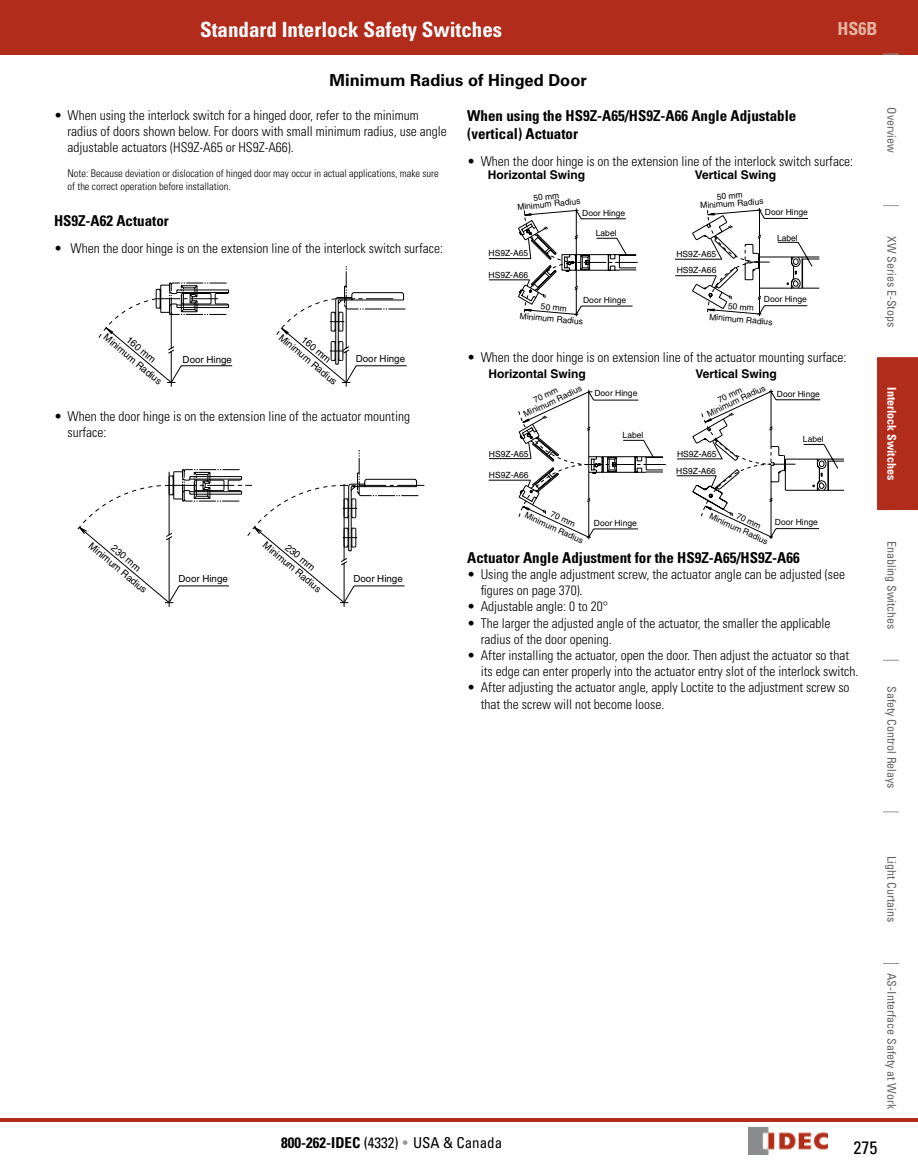
<style>
.page{position:relative;width:918px;height:1175px;background:#fff}
.page>*{position:absolute;margin:0;border:0;box-sizing:border-box;transform-origin:0 0}
.t1{font:700 condensed 21px "Univers LT Std";color:#fff}
.t2{font:700 condensed 18px "Univers LT Std";color:#e5b39f}
.t3{font:condensed 18px "Univers LT Std";color:#000}
.t4{font:700 16.5px "Univers LT Std";color:#000}
.t5{font:700 condensed 15px/18px "Univers LT Std";color:#000}
.t6{font:condensed 15px "Univers LT Std";color:#000}
.t7{font:300 condensed 13.5px/16.2px "Univers LT Std";color:#000}
.t8{font:condensed 12px "Univers LT Std";color:#636466}
.t9{font:700 12px "Helvetica";color:#000}
.t10{font:700 condensed 12px "Univers LT Std";color:#fff}
.t11{font:300 condensed 10.5px/12.6px "Univers LT Std";color:#000}
.t12{font:9.75px "Helvetica";color:#000}
.t13{font:8.55px/12.6px "Helvetica";color:#000;text-align:center}
.s1{font-weight:700}
.s2{color:#939598}
</style>
<div class="page">
<svg style="left:883px;top:205px;width:16px;height:1px"></svg>
<svg style="left:883px;top:660px;width:16px;height:1px"></svg>
<svg style="left:883px;top:811px;width:16px;height:1px"></svg>
<svg style="left:883px;top:963px;width:16px;height:1px"></svg>
<div style="left:0;top:0;width:918px;height:54px;background:#b12c1b"></div>
<img style="left:748px;top:1127px;width:80px;height:27px">
<hr style="left:0;top:1118px;width:918px;height:3px;background:#b12c1b">
<div style="left:877px;top:357px;width:41px;height:153px;background:#b12c1b"></div>
<svg style="left:883px;top:54px;width:16px;height:1px"></svg>
<svg style="left:98px;top:266px;width:309px;height:121px"></svg>
<svg style="left:77px;top:450px;width:347px;height:157px"></svg>
<hr style="left:675px;top:275px;width:41px;height:1px;background:#000">
<hr style="left:675px;top:259px;width:47px;height:1px;background:#000">
<svg style="left:488px;top:208px;width:150px;height:109px"></svg>
<svg style="left:676px;top:208px;width:144px;height:109px"></svg>
<svg style="left:488px;top:389px;width:178px;height:151px"></svg>
<svg style="left:676px;top:389px;width:167px;height:150px"></svg>
<p class="t1" style="left:200px;top:17px;width:304px">Standard Interlock Safety Switches</p>
<p class="t2" style="left:838px;top:18px;width:41px">HS6B</p>
<p class="t4" style="left:330px;top:70px;width:259px">Minimum Radius of Hinged Door</p>
<p class="t7" style="left:68px;top:107px;width:381px;text-indent:-14px">• When using the interlock switch for a hinged door, refer to the minimum radius of doors shown below. For doors with small minimum radius, use angle adjustable actuators (HS9Z-A65 or HS9Z-A66).</p>
<p class="t11" style="left:68px;top:167px;width:373px">Note: Because deviation or dislocation of hinged door may occur in actual applications, make sure of the correct operation before installation.</p>
<p class="t5" style="left:54px;top:211px;width:116px">HS9Z-A62 Actuator</p>
<p class="t7" style="left:54px;top:240px;width:391px">• When the door hinge is on the extension line of the interlock switch surface:</p>
<p class="t5" style="left:467px;top:106px;width:331px">When using the HS9Z-A65/HS9Z-A66 Angle Adjustable (vertical) Actuator</p>
<p class="t7" style="left:467px;top:153px;width:388px">• When the door hinge is on the extension line of the interlock switch surface:</p>
<p class="t9" style="left:488px;top:167px;width:99px">Horizontal Swing</p>
<p class="t9" style="left:695px;top:167px;width:83px">Vertical Swing</p>
<p class="t13" style="left:716px;top:190px;width:27px;rotate:-5deg">50 mm</p>
<p class="t13" style="left:533px;top:192px;width:27px;rotate:-7deg">50 mm</p>
<p class="t13" style="left:517px;top:201px;width:65px;rotate:-6deg">Minimum Radius</p>
<p class="t13" style="left:700px;top:199px;width:65px;rotate:-4deg">Minimum Radius</p>
<p class="t13" style="left:717px;top:202px;width:27px;rotate:-5deg">50 mm</p>
<p class="t13" style="left:533px;top:203px;width:27px;rotate:-7deg">50 mm</p>
<p class="t13" style="left:765px;top:205px;width:45px">Door Hinge</p>
<p class="t13" style="left:777px;top:231px;width:22px">Label</p>
<p class="t13" style="left:582px;top:206px;width:45px">Door Hinge</p>
<p class="t13" style="left:596px;top:227px;width:22px">Label</p>
<p class="t13" style="left:489px;top:247px;width:41px">HS9Z-A65</p>
<p class="t13" style="left:489px;top:268px;width:41px">HS9Z-A66</p>
<p class="t13" style="left:676px;top:248px;width:41px">HS9Z-A65</p>
<p class="t13" style="left:677px;top:260px;width:41px">HS9Z-A65</p>
<p class="t13" style="left:677px;top:264px;width:41px">HS9Z-A66</p>
<p class="t12" style="left:109px;top:331px;width:74px;rotate:40deg">Minimum Radius</p>
<p class="t12" style="left:131px;top:333px;width:37px;rotate:40deg">160 mm</p>
<p class="t12" style="left:183px;top:353px;width:51px">Door Hinge</p>
<p class="t12" style="left:284px;top:332px;width:74px;rotate:40deg">Minimum Radius</p>
<p class="t12" style="left:306px;top:334px;width:37px;rotate:40deg">160 mm</p>
<p class="t12" style="left:356px;top:352px;width:51px">Door Hinge</p>
<p class="t7" style="left:68px;top:408px;width:344px;text-indent:-14px">• When the door hinge is on the extension line of the actuator mounting surface:</p>
<p class="t12" style="left:94px;top:540px;width:74px;rotate:40deg">Minimum Radius</p>
<p class="t12" style="left:116px;top:542px;width:37px;rotate:40deg">230 mm</p>
<p class="t12" style="left:179px;top:573px;width:51px">Door Hinge</p>
<p class="t12" style="left:268px;top:539px;width:74px;rotate:40deg">Minimum Radius</p>
<p class="t12" style="left:290px;top:541px;width:37px;rotate:40deg">230 mm</p>
<p class="t12" style="left:353px;top:573px;width:51px">Door Hinge</p>
<p class="t13" style="left:583px;top:294px;width:45px">Door Hinge</p>
<p class="t13" style="left:541px;top:300px;width:27px;rotate:5deg">50 mm</p>
<p class="t13" style="left:520px;top:309px;width:65px;rotate:5deg">Minimum Radius</p>
<p class="t13" style="left:542px;top:311px;width:27px;rotate:5deg">50 mm</p>
<p class="t13" style="left:764px;top:293px;width:45px">Door Hinge</p>
<p class="t13" style="left:711px;top:298px;width:65px;rotate:5deg">50 mm<br>Minimum Radius</p>
<p class="t13" style="left:729px;top:311px;width:27px;rotate:5deg">50 mm</p>
<p class="t7" style="left:467px;top:349px;width:381px">• When the door hinge is on extension line of the actuator mounting surface:</p>
<p class="t9" style="left:488px;top:367px;width:99px">Horizontal Swing</p>
<p class="t9" style="left:695px;top:367px;width:83px">Vertical Swing</p>
<p class="t9" style="left:488px;top:355px;width:99px">Horizontal Swing</p>
<p class="t9" style="left:695px;top:355px;width:83px">Vertical Swing</p>
<p class="t13" style="left:521px;top:397px;width:65px;rotate:-25deg">Minimum Radius</p>
<p class="t13" style="left:705px;top:396px;width:65px;rotate:-25deg">Minimum Radius</p>
<p class="t13" style="left:705px;top:408px;width:65px;rotate:-25deg">Minimum Radius</p>
<p class="t13" style="left:518px;top:402px;width:65px;line-height:8.7px;text-align:left;text-indent:15px;rotate:-25deg">70 mm<br>Minimum Radius</p>
<p class="t13" style="left:594px;top:387px;width:45px">Door Hinge</p>
<p class="t13" style="left:623px;top:428px;width:22px">Label</p>
<p class="t13" style="left:715px;top:394px;width:27px;rotate:-25deg">70 mm</p>
<p class="t13" style="left:777px;top:387px;width:45px">Door Hinge</p>
<p class="t13" style="left:803px;top:433px;width:22px">Label</p>
<p class="t13" style="left:489px;top:447px;width:41px">HS9Z-A65</p>
<p class="t13" style="left:489px;top:469px;width:41px">HS9Z-A66</p>
<p class="t13" style="left:677px;top:448px;width:41px">HS9Z-A65</p>
<p class="t13" style="left:676px;top:452px;width:41px">HS9Z-A66</p>
<p class="t13" style="left:676px;top:464px;width:41px">HS9Z-A66</p>
<p class="t13" style="left:554px;top:507px;width:27px;rotate:25deg">70 mm</p>
<p class="t13" style="left:528px;top:508px;width:65px;rotate:25deg">Minimum Radius</p>
<p class="t13" style="left:594px;top:516px;width:45px">Door Hinge</p>
<p class="t13" style="left:740px;top:509px;width:27px;rotate:25deg">70 mm</p>
<p class="t13" style="left:775px;top:516px;width:45px">Door Hinge</p>
<p class="t13" style="left:712px;top:510px;width:65px;rotate:24deg">Minimum Radius</p>
<p class="t5" style="left:467px;top:548px;width:334px">Actuator Angle Adjustment for the HS9Z-A65/HS9Z-A66</p>
<p class="t7" style="left:481px;top:566px;width:366px;text-indent:-14px">• Using the angle adjustment screw, the actuator angle can be adjusted (see figures on page 370).</p>
<p class="t7" style="left:467px;top:598px;width:143px">• Adjustable angle: 0 to 20°</p>
<p class="t7" style="left:481px;top:614px;width:351px;text-indent:-14px">• The larger the adjusted angle of the actuator, the smaller the applicable radius of the door opening.</p>
<p class="t7" style="left:481px;top:647px;width:379px;text-indent:-14px">• After installing the actuator, open the door. Then adjust the actuator so that its edge can enter properly into the actuator entry slot of the interlock switch.</p>
<p class="t7" style="left:481px;top:679px;width:370px;text-indent:-14px">• After adjusting the actuator angle, apply Loctite to the adjustment screw so that the screw will not become loose.</p>
<p class="t8" style="left:899px;top:107px;width:47px;rotate:90deg">Overview</p>
<p class="t8" style="left:899px;top:236px;width:92px;rotate:90deg">XW Series E-Stops</p>
<p class="t10" style="left:899px;top:387px;width:94px;rotate:90deg">Interlock Switches</p>
<p class="t8" style="left:899px;top:541px;width:90px;rotate:90deg">Enabling Switches</p>
<p class="t8" style="left:899px;top:686px;width:104px;rotate:90deg">Safety Control Relays</p>
<p class="t6" style="left:281px;top:1132px;width:222px"><span class="s1">800-262-IDEC</span> (4332) <span class="s2">•</span> USA &amp; Canada</p>
<p class="t8" style="left:899px;top:856px;width:67px;rotate:90deg">Light Curtains</p>
<p class="t8" style="left:899px;top:973px;width:137px;rotate:90deg">AS-Interface Safety at Work</p>
<p class="t3" style="left:854px;top:1136px;width:25px">275</p>
</div>
